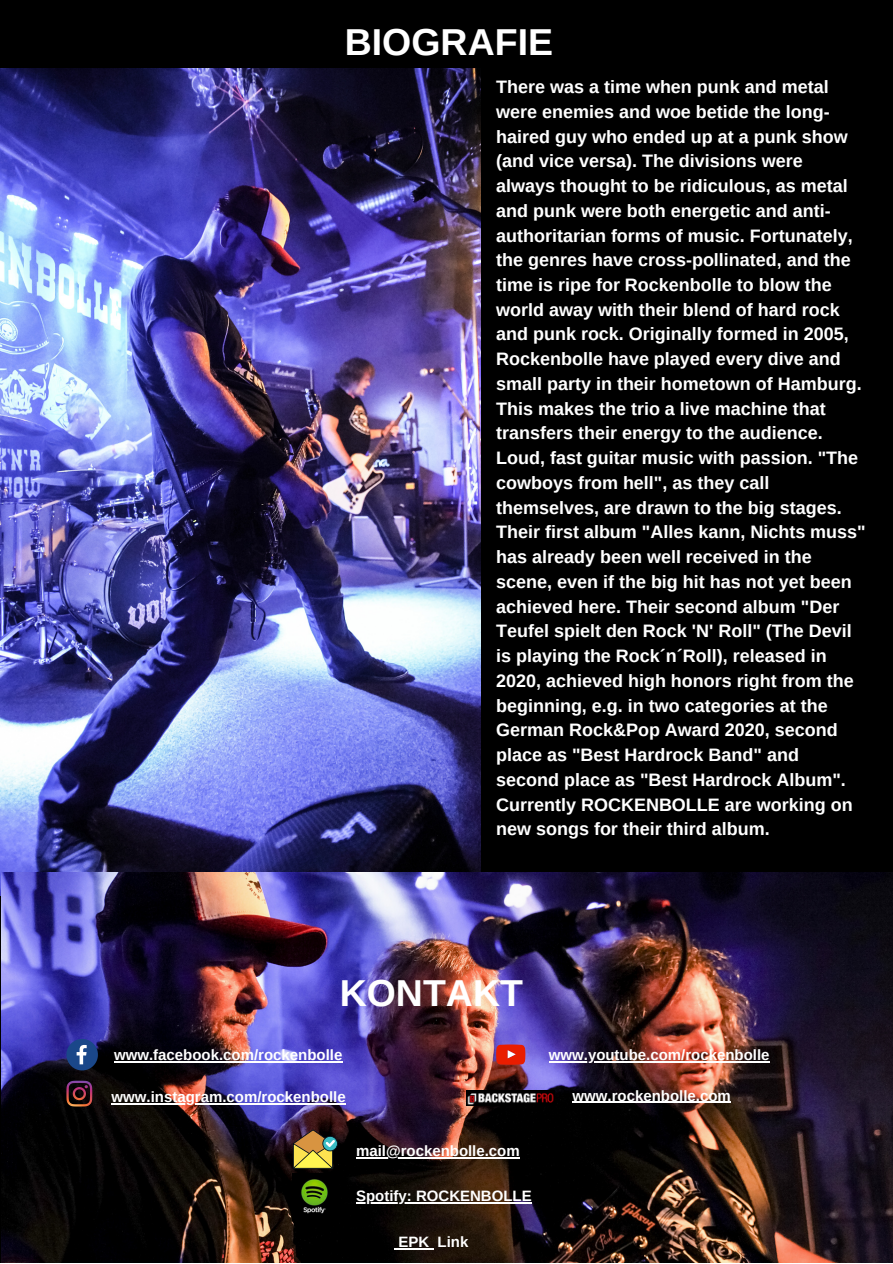
<style>
.page{position:relative;width:893px;height:1264px;background:#fff}
.page>*{position:absolute;margin:0;border:0;box-sizing:border-box;transform-origin:0 0}
.t1{font:700 37.5px "Arimo";color:#fff}
.t2{font:700 18px/24.8px "Arimo";color:#fff}
.t3{font:700 15px "Arimo";color:#fff}
</style>
<div class="page">
<div style="left:0;top:0;width:892px;height:1262px;background:#000"></div>
<img style="left:0;top:69px;width:480px;height:826px">
<img style="left:1px;top:872px;width:891px;height:390px">
<svg style="left:66px;top:1038px;width:32px;height:32px"></svg>
<svg style="left:496px;top:1044px;width:29px;height:20px"></svg>
<svg style="left:66px;top:1080px;width:26px;height:26px"></svg>
<img style="left:467px;top:1090px;width:87px;height:15px">
<svg style="left:293px;top:1129px;width:45px;height:39px;background:#9b8b44"></svg>
<hr style="left:114px;top:1061px;width:228px;height:1px;background:#fff">
<hr style="left:112px;top:1103px;width:233px;height:1px;background:#fff">
<hr style="left:549px;top:1061px;width:220px;height:1px;background:#fff">
<hr style="left:572px;top:1101px;width:158px;height:1px;background:#fff">
<hr style="left:356px;top:1157px;width:163px;height:1px;background:#fff">
<hr style="left:398px;top:1247px;width:31px;height:2px;background:#fff">
<img style="left:293px;top:1173px;width:45px;height:47px">
<hr style="left:356px;top:1202px;width:175px;height:1px;background:#fff">
<p class="t1" style="left:345px;top:21px;width:210px">BIOGRAFIE</p>
<p class="t2" style="left:496px;top:74px;width:371px">There was a time when punk and metal were enemies and woe betide the long&shy;haired guy who ended up at a punk show (and vice versa). The divisions were always thought to be ridiculous, as metal and punk were both energetic and anti&shy;authoritarian forms of music. Fortunately, the genres have cross-pollinated, and the time is ripe for Rockenbolle to blow the world away with their blend of hard rock and punk rock. Originally formed in 2005, Rockenbolle have played every dive and small party in their hometown of Hamburg.<br>This makes the trio a live machine that transfers their energy to the audience.<br>Loud, fast guitar music with passion. "The cowboys from hell", as they call themselves, are drawn to the big stages.<br>Their first album "Alles kann, Nichts muss" has already been well received in the scene, even if the big hit has not yet been achieved here. Their second album "Der Teufel spielt den Rock 'N' Roll" (The Devil is playing the Rock´n´Roll), released in 2020, achieved high honors right from the beginning, e.g. in two categories at the German Rock&amp;Pop Award 2020, second place as "Best Hardrock Band" and second place as "Best Hardrock Album".<br>Currently ROCKENBOLLE are working on new songs for their third album.</p>
<p class="t1" style="left:340px;top:971px;width:185px">KONTAKT</p>
<p class="t3" style="left:114px;top:1046px;width:230px">www.facebook.com/rockenbolle</p>
<p class="t3" style="left:112px;top:1088px;width:235px">www.instagram.com/rockenbolle</p>
<p class="t3" style="left:356px;top:1142px;width:165px">mail@rockenbolle.com</p>
<p class="t3" style="left:356px;top:1187px;width:177px">Spotify: ROCKENBOLLE</p>
<p class="t3" style="left:398px;top:1233px;width:71px">EPK Link</p>
<p class="t3" style="left:549px;top:1046px;width:222px">www.youtube.com/rockenbolle</p>
<p class="t3" style="left:572px;top:1087px;width:160px">www.rockenbolle.com</p>
</div>
